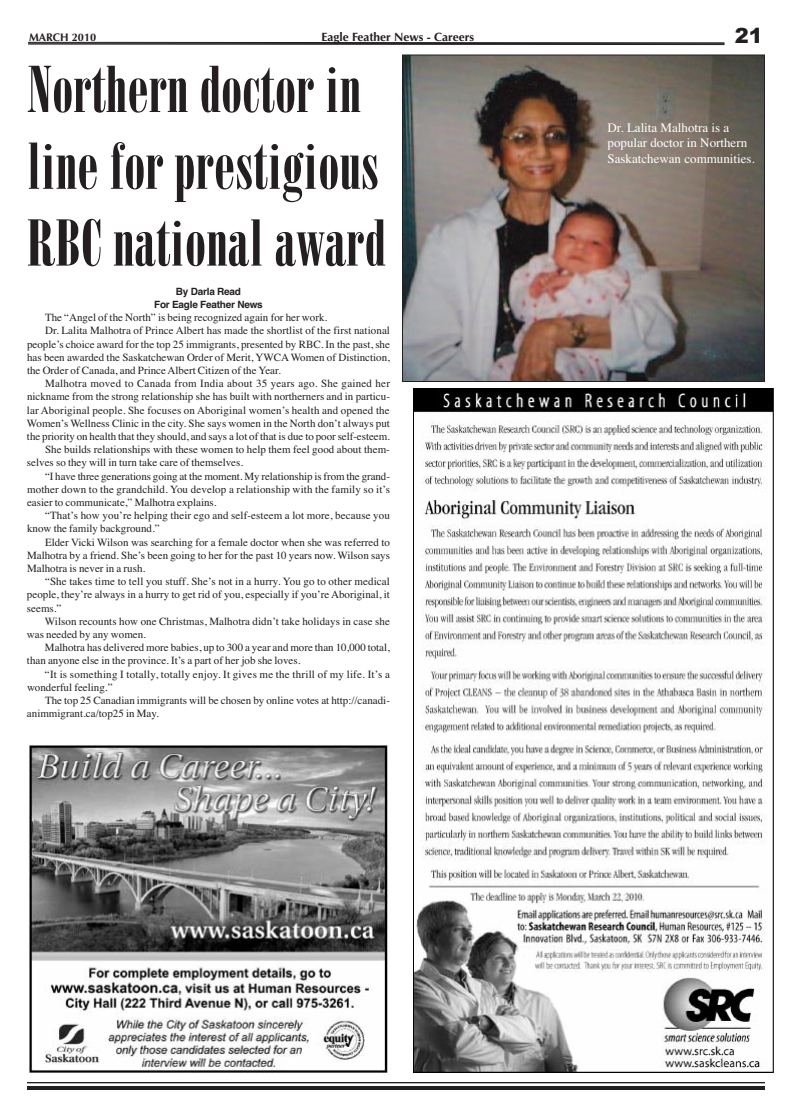
<style>
.page{position:relative;width:792px;height:1116px;background:#fff}
.page>*{position:absolute;margin:0;border:0;box-sizing:border-box;transform-origin:0 0}
.t1{font:64px/76.8px "Bodoni Std Poster Compressed";letter-spacing:.005em;color:#231f20}
.t2{font:900 21px "Arial";color:#231f20}
.t3{font:13px/15.6px "Times";color:#fff}
.t4{font:700 12px "Optima";color:#231f20}
.t5{font:11px "Times";color:#231f20}
.t6{font:11px "Times";letter-spacing:.02em;color:#231f20}
.t7{font:700 11px "Optima";color:#231f20}
.t8{font:700 10px/12.8px "Helvetica";letter-spacing:-.02em;color:#231f20;text-align:center}
</style>
<div class="page">
<svg style="left:28px;top:42px;width:697px;height:3px;background:#3f3b3c"></svg>
<hr style="left:27px;top:1082px;width:738px;height:1px;background:#231f20">
<hr style="left:27px;top:1086px;width:738px;height:4px;background:#231f20">
<img style="left:413px;top:388px;width:360px;height:684px">
<img style="left:29px;top:745px;width:359px;height:328px">
<img style="left:404px;top:56px;width:359px;height:324px">
<div style="left:402px;top:54px;width:363px;height:328px;border:1px solid #231f20"></div>
<p class="t7" style="left:29px;top:31px;width:69px">MARCH 2010</p>
<p class="t4" style="left:321px;top:30px;width:154px">Eagle Feather News - Careers</p>
<h2 class="t2" style="left:735px;top:24px;width:30px">21</h2>
<h1 class="t1" style="left:27px;top:57px;width:360px">Northern doctor in line for prestigious<br>RBC national award</h1>
<p class="t8" style="left:154px;top:285px;width:110px">By Darla Read<br>For Eagle Feather News</p>
<p class="t5" style="left:45px;top:311px;width:284px">The “Angel of the North” is being recognized again for her work.</p>
<p class="t5" style="left:45px;top:324px;width:347px">Dr. Lalita Malhotra of Prince Albert has made the shortlist of the first national</p>
<p class="t5" style="left:27px;top:337px;width:365px">people’s choice award for the top 25 immigrants, presented by RBC. In the past, she</p>
<p class="t5" style="left:27px;top:351px;width:365px">has been awarded the Saskatchewan Order of Merit, YWCA Women of Distinction,</p>
<p class="t5" style="left:27px;top:364px;width:255px">the Order of Canada, and Prince Albert Citizen of the Year.</p>
<p class="t6" style="left:45px;top:377px;width:346px">Malhotra moved to Canada from India about 35 years ago. She gained her</p>
<p class="t5" style="left:27px;top:390px;width:364px">nickname from the strong relationship she has built with northerners and in particu-</p>
<p class="t5" style="left:27px;top:403px;width:364px">lar Aboriginal people. She focuses on Aboriginal women’s health and opened the</p>
<p class="t5" style="left:27px;top:417px;width:365px">Women’s Wellness Clinic in the city. She says women in the North don’t always put</p>
<p class="t5" style="left:27px;top:430px;width:365px">the priority on health that they should, and says a lot of that is due to poor self-esteem.</p>
<p class="t5" style="left:45px;top:443px;width:346px">She builds relationships with these women to help them feel good about them-</p>
<p class="t5" style="left:27px;top:456px;width:218px">selves so they will in turn take care of themselves.</p>
<p class="t5" style="left:45px;top:469px;width:347px">“I have three generations going at the moment. My relationship is from the grand-</p>
<p class="t5" style="left:27px;top:483px;width:365px">mother down to the grandchild. You develop a relationship with the family so it’s</p>
<p class="t5" style="left:27px;top:496px;width:191px">easier to communicate,” Malhotra explains.</p>
<p class="t5" style="left:45px;top:509px;width:346px">“That’s how you’re helping their ego and self-esteem a lot more, because you</p>
<p class="t5" style="left:27px;top:522px;width:134px">know the family background.”</p>
<p class="t5" style="left:45px;top:535px;width:347px">Elder Vicki Wilson was searching for a female doctor when she was referred to</p>
<p class="t5" style="left:27px;top:549px;width:365px">Malhotra by a friend. She’s been going to her for the past 10 years now. Wilson says</p>
<p class="t5" style="left:27px;top:562px;width:120px">Malhotra is never in a rush.</p>
<p class="t5" style="left:45px;top:575px;width:346px">“She takes time to tell you stuff. She’s not in a hurry. You go to other medical</p>
<p class="t5" style="left:27px;top:588px;width:364px">people, they’re always in a hurry to get rid of you, especially if you’re Aboriginal, it</p>
<p class="t5" style="left:27px;top:601px;width:36px">seems.”</p>
<p class="t5" style="left:45px;top:615px;width:347px">Wilson recounts how one Christmas, Malhotra didn’t take holidays in case she</p>
<p class="t5" style="left:27px;top:628px;width:121px">was needed by any women.</p>
<p class="t5" style="left:45px;top:641px;width:346px">Malhotra has delivered more babies, up to 300 a year and more than 10,000 total,</p>
<p class="t5" style="left:27px;top:654px;width:275px">than anyone else in the province. It’s a part of her job she loves.</p>
<p class="t6" style="left:45px;top:667px;width:347px">“It is something I totally, totally enjoy. It gives me the thrill of my life. It’s a</p>
<p class="t5" style="left:27px;top:681px;width:87px">wonderful feeling.”</p>
<p class="t5" style="left:45px;top:694px;width:346px">The top 25 Canadian immigrants will be chosen by online votes at http://canadi-</p>
<p class="t5" style="left:27px;top:707px;width:133px">animmigrant.ca/top25 in May.</p>
<p class="t3" style="left:608px;top:119px;width:149px">Dr. Lalita Malhotra is a popular doctor in Northern<br>Saskatchewan communities.</p>
</div>
